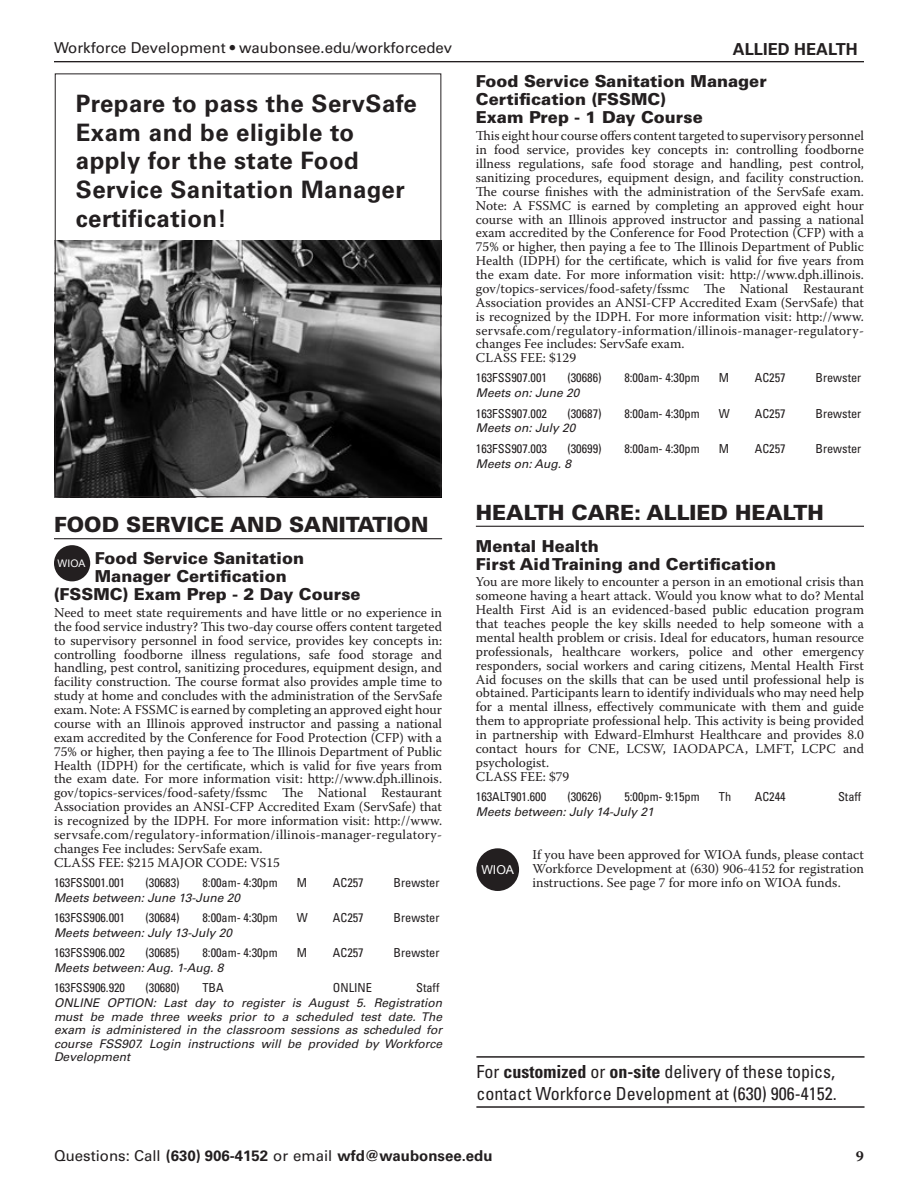
<style>
.page{position:relative;width:918px;height:1188px;background:#fff}
.page>*{position:absolute;margin:0;border:0;box-sizing:border-box;transform-origin:0 0}
.t1{font:700 24px/28.8px "Univers LT Std";letter-spacing:.02em;color:#231f20}
.subject_name{font:900 21px "Univers LT Std";color:#231f20}
.On-site_Delivery{font:condensed 18px/21.6px "Univers LT Std";color:#231f20}
.class_title{font:900 16.5px/18px "Univers LT Std";color:#231f20}
.t2{font:700 16.5px "Univers LT Std";color:#231f20}
.Style_Sheet_B_Footer{font:700 15px "Univers LT Std";color:#231f20}
.t3{font:15px "Univers LT Std";color:#231f20}
.Style_Sheet_B_Footer-2{font:700 15px "Warnock Pro";color:#231f20}
.class_desc{font:13.5px/14px "Warnock Pro";color:#231f20;text-align:justify}
.section_info{font:condensed 12.3px "Univers LT Std";color:#231f20}
.t4{font:12.3px "Arial";color:#fff}
.note{font:italic 12px/13.5px "Univers LT Std";color:#231f20;text-align:justify}
.t5{font:10.5px "Arial";color:#fff}
.s1{font-weight:700}
.s2{font-weight:400}
</style>
<div class="page">
<hr style="left:54px;top:61px;width:810px;height:1px;background:#231f20">
<hr style="left:54px;top:538px;width:388px;height:1px;background:#231f20">
<hr style="left:476px;top:526px;width:388px;height:1px;background:#231f20">
<div style="left:54px;top:545px;width:36px;height:36px;background:#231f20;border-radius:50%"></div>
<hr style="left:476px;top:1056px;width:389px;height:2px;background:#231f20">
<hr style="left:476px;top:1106px;width:389px;height:2px;background:#231f20">
<svg style="left:54px;top:73px;width:388px;height:424px"></svg>
<div style="left:476px;top:848px;width:43px;height:43px;background:#231f20;border-radius:50%"></div>
<p class="t3" style="left:54px;top:39px;width:400px">Workforce Development • waubonsee.edu/workforcedev</p>
<p class="t2" style="left:733px;top:39px;width:126px">ALLIED HEALTH</p>
<p class="t1" style="left:76px;top:89px;width:342px">Prepare to pass the ServSafe<br>Exam and be eligible to apply for the state Food<br>Service Sanitation Manager certification!</p>
<p class="subject_name" style="left:54px;top:512px;width:376px">FOOD SERVICE AND SANITATION</p>
<p class="class_title" style="left:95px;top:549px;width:211px">Food Service Sanitation</p>
<p class="class_title" style="left:95px;top:567px;width:193px">Manager Certification</p>
<p class="class_title" style="left:54px;top:585px;width:308px">(FSSMC) Exam Prep - 2 Day Course</p>
<p class="class_desc" style="left:54px;top:605px;width:390px">Need to meet state requirements and have little or no experience in the food service industry? This two-day course offers content targeted to supervisory personnel in food service, provides key concepts in: controlling foodborne illness regulations, safe food storage and handling, pest control, sanitizing procedures, equipment design, and facility construction. The course format also provides ample time to study at home and concludes with the administration of the ServSafe exam. Note: A FSSMC is earned by completing an approved eight hour course with an Illinois approved instructor and passing a national exam accredited by the Conference for Food Protection (CFP) with a 75% or higher, then paying a fee to The Illinois Department of Public Health (IDPH) for the certificate, which is valid for five years from the exam date. For more information visit: http://www.dph.illinois. gov/topics-services/food-safety/fssmc The National Restaurant Association provides an ANSI-CFP Accredited Exam (ServSafe) that is recognized by the IDPH. For more information visit: http://www. servsafe.com/regulatory-information/illinois-manager-regulatory&shy;changes Fee includes: ServSafe exam.</p>
<p class="class_desc" style="left:54px;top:855px;width:228px">CLASS FEE: $215 MAJOR CODE: VS15</p>
<p class="section_info" style="left:54px;top:875px;width:73px">163FSS001.001</p>
<p class="section_info" style="left:146px;top:875px;width:36px">(30683)</p>
<p class="section_info" style="left:202px;top:875px;width:77px">8:00am- 4:30pm</p>
<p class="section_info" style="left:297px;top:875px;width:12px">M</p>
<p class="section_info" style="left:333px;top:875px;width:32px">AC257</p>
<p class="section_info" style="left:394px;top:875px;width:47px">Brewster</p>
<p class="note" style="left:54px;top:891px;width:188px">Meets between: June 13-June 20</p>
<p class="section_info" style="left:54px;top:910px;width:73px">163FSS906.001</p>
<p class="section_info" style="left:146px;top:910px;width:36px">(30684)</p>
<p class="section_info" style="left:202px;top:910px;width:77px">8:00am- 4:30pm</p>
<p class="section_info" style="left:297px;top:910px;width:13px">W</p>
<p class="section_info" style="left:333px;top:910px;width:32px">AC257</p>
<p class="section_info" style="left:394px;top:910px;width:47px">Brewster</p>
<p class="note" style="left:54px;top:926px;width:180px">Meets between: July 13-July 20</p>
<p class="section_info" style="left:54px;top:945px;width:73px">163FSS906.002</p>
<p class="section_info" style="left:146px;top:945px;width:36px">(30685)</p>
<p class="section_info" style="left:202px;top:945px;width:77px">8:00am- 4:30pm</p>
<p class="section_info" style="left:297px;top:945px;width:12px">M</p>
<p class="section_info" style="left:333px;top:945px;width:32px">AC257</p>
<p class="section_info" style="left:394px;top:945px;width:47px">Brewster</p>
<p class="note" style="left:54px;top:961px;width:171px">Meets between: Aug. 1-Aug. 8</p>
<p class="section_info" style="left:54px;top:980px;width:73px">163FSS906.920</p>
<p class="section_info" style="left:146px;top:980px;width:36px">(30680)</p>
<p class="section_info" style="left:202px;top:980px;width:23px">TBA</p>
<p class="section_info" style="left:333px;top:980px;width:41px">ONLINE</p>
<p class="section_info" style="left:416px;top:980px;width:25px">Staff</p>
<p class="note" style="left:54px;top:996px;width:390px">ONLINE OPTION: Last day to register is August 5. Registration must be made three weeks prior to a scheduled test date. The exam is administered in the classroom sessions as scheduled for course FSS907. Login instructions will be provided by Workforce Development</p>
<p class="t5" style="left:58px;top:557px;width:29px">WIOA</p>
<p class="class_title" style="left:476px;top:72px;width:292px">Food Service Sanitation Manager<br>Certification (FSSMC)<br>Exam Prep - 1 Day Course</p>
<p class="class_desc" style="left:476px;top:129px;width:390px">This eight hour course offers content targeted to supervisory personnel in food service, provides key concepts in: controlling foodborne illness regulations, safe food storage and handling, pest control, sanitizing procedures, equipment design, and facility construction.<br>The course finishes with the administration of the ServSafe exam.<br>Note: A FSSMC is earned by completing an approved eight hour course with an Illinois approved instructor and passing a national exam accredited by the Conference for Food Protection (CFP) with a 75% or higher, then paying a fee to The Illinois Department of Public Health (IDPH) for the certificate, which is valid for five years from the exam date. For more information visit: http://www.dph.illinois. gov/topics-services/food-safety/fssmc The National Restaurant Association provides an ANSI-CFP Accredited Exam (ServSafe) that is recognized by the IDPH. For more information visit: http://www. servsafe.com/regulatory-information/illinois-manager-regulatory&shy;changes Fee includes: ServSafe exam.</p>
<p class="class_desc" style="left:476px;top:351px;width:102px">CLASS FEE: $129</p>
<p class="section_info" style="left:476px;top:370px;width:73px">163FSS907.001</p>
<p class="section_info" style="left:567px;top:370px;width:36px">(30686)</p>
<p class="section_info" style="left:624px;top:370px;width:77px">8:00am- 4:30pm</p>
<p class="section_info" style="left:719px;top:370px;width:12px">M</p>
<p class="section_info" style="left:755px;top:370px;width:32px">AC257</p>
<p class="section_info" style="left:815px;top:370px;width:47px">Brewster</p>
<p class="note" style="left:476px;top:387px;width:105px">Meets on: June 20</p>
<p class="section_info" style="left:476px;top:405px;width:73px">163FSS907.002</p>
<p class="section_info" style="left:567px;top:405px;width:36px">(30687)</p>
<p class="section_info" style="left:624px;top:405px;width:77px">8:00am- 4:30pm</p>
<p class="section_info" style="left:719px;top:405px;width:13px">W</p>
<p class="section_info" style="left:755px;top:405px;width:32px">AC257</p>
<p class="section_info" style="left:815px;top:405px;width:47px">Brewster</p>
<p class="note" style="left:476px;top:422px;width:101px">Meets on: July 20</p>
<p class="section_info" style="left:476px;top:441px;width:73px">163FSS907.003</p>
<p class="section_info" style="left:567px;top:441px;width:36px">(30699)</p>
<p class="section_info" style="left:624px;top:441px;width:77px">8:00am- 4:30pm</p>
<p class="section_info" style="left:719px;top:441px;width:12px">M</p>
<p class="section_info" style="left:755px;top:441px;width:32px">AC257</p>
<p class="section_info" style="left:815px;top:441px;width:47px">Brewster</p>
<p class="note" style="left:476px;top:457px;width:97px">Meets on: Aug. 8</p>
<p class="subject_name" style="left:476px;top:499px;width:349px">HEALTH CARE: ALLIED HEALTH</p>
<p class="class_title" style="left:476px;top:536px;width:302px">Mental Health<br>First Aid Training and Certification</p>
<p class="class_desc" style="left:476px;top:575px;width:390px">You are more likely to encounter a person in an emotional crisis than someone having a heart attack. Would you know what to do? Mental Health First Aid is an evidenced-based public education program that teaches people the key skills needed to help someone with a mental health problem or crisis. Ideal for educators, human resource professionals, healthcare workers, police and other emergency responders, social workers and caring citizens, Mental Health First Aid focuses on the skills that can be used until professional help is obtained. Participants learn to identify individuals who may need help for a mental illness, effectively communicate with them and guide them to appropriate professional help. This activity is being provided in partnership with Edward-Elmhurst Healthcare and provides 8.0 contact hours for CNE, LCSW, IAODAPCA, LMFT, LCPC and psychologist.</p>
<p class="class_desc" style="left:476px;top:769px;width:95px">CLASS FEE: $79</p>
<p class="section_info" style="left:476px;top:789px;width:72px">163ALT901.600</p>
<p class="section_info" style="left:567px;top:789px;width:36px">(30626)</p>
<p class="section_info" style="left:624px;top:789px;width:77px">5:00pm- 9:15pm</p>
<p class="section_info" style="left:719px;top:789px;width:14px">Th</p>
<p class="section_info" style="left:755px;top:789px;width:32px">AC244</p>
<p class="section_info" style="left:838px;top:789px;width:25px">Staff</p>
<p class="note" style="left:476px;top:805px;width:179px">Meets between: July 14-July 21</p>
<p class="class_desc" style="left:533px;top:848px;width:333px">If you have been approved for WIOA funds, please contact Workforce Development at (630) 906-4152 for registration instructions. See page 7 for more info on WIOA funds.</p>
<p class="t4" style="left:481px;top:862px;width:34px">WIOA</p>
<p class="On-site_Delivery" style="left:476px;top:1060px;width:362px">For <span class="s1">customized</span> or <span class="s1">on-site</span> delivery of these topics, contact Workforce Development at (630) 906-4152.</p>
<p class="Style_Sheet_B_Footer" style="left:54px;top:1147px;width:440px"><span class="s2">Questions: Call</span> (630) 906-4152 <span class="s2">or email</span> wfd@waubonsee.edu</p>
<p class="Style_Sheet_B_Footer-2" style="left:856px;top:1147px;width:10px">9</p>
</div>
